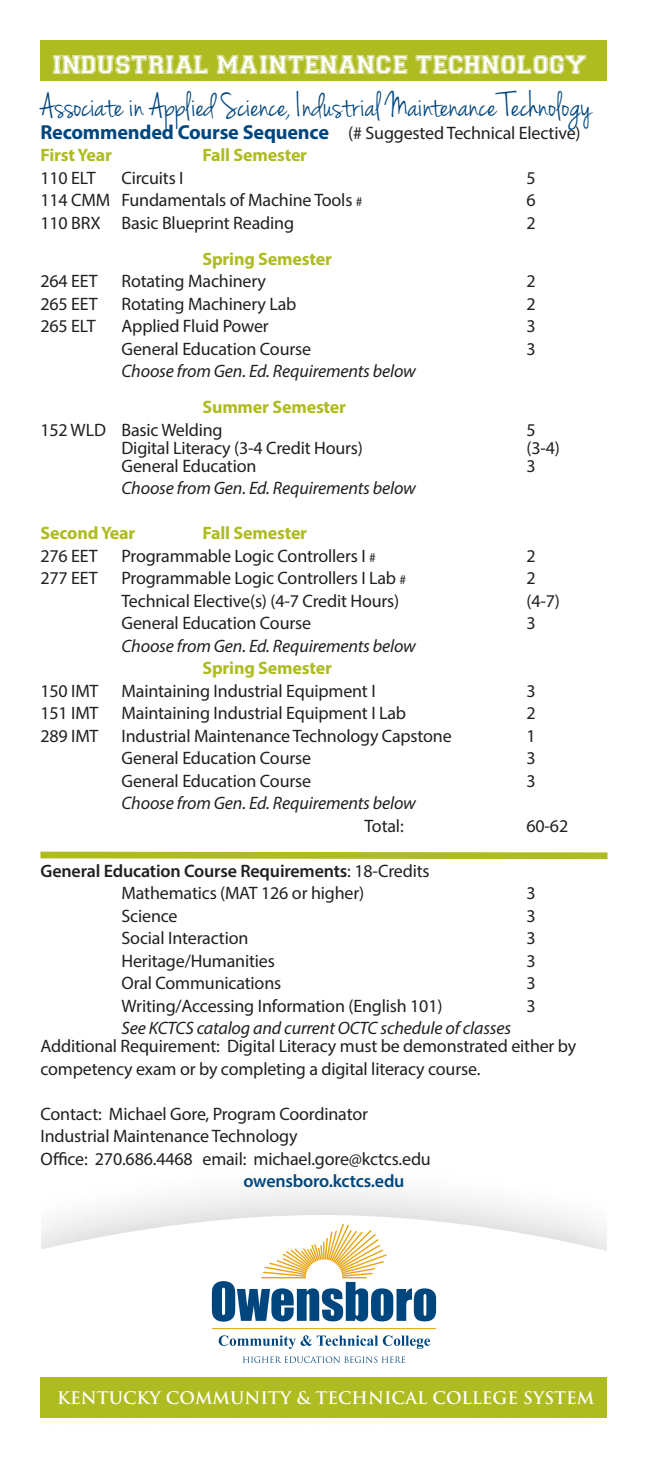
<style>
.page{position:relative;width:648px;height:1458px;background:#fff}
.page>*{position:absolute;margin:0;border:0;box-sizing:border-box;transform-origin:0 0}
.t1{font:36px "Jenna Sue";color:#00467e}
.t2{font:27px "Varsity";color:#fff}
.t3{font:18px/22.5px "Myriad Pro";letter-spacing:-.01em;color:#231f20}
.t4{font:italic 18px "Myriad Pro";letter-spacing:-.01em;color:#231f20}
.t5{font:700 18px "Myriad Pro";letter-spacing:-.01em;color:#aebc21}
.t6{font:600 18px "Myriad Pro";letter-spacing:-.01em;color:#231f20}
.t7{font:600 18px "Myriad Pro";letter-spacing:-.01em;color:#00467e}
.t8{font:700 16.88px "Trajan Pro";color:#fff}
.s1{font-weight:700;font-size:20.25px;color:#00467e}
.s2{font-size:13.5px}
.s3{font-weight:700;color:#aebc21}
.s4{font-weight:400}
</style>
<div class="page">
<div style="left:0;top:1156px;width:648px;height:281px;background:#1a1c21;opacity:.25"></div>
<svg style="left:40px;top:1215px;width:568px;height:162px"></svg>
<div style="left:0;top:1134px;width:40px;height:324px;background:#fff"></div>
<div style="left:608px;top:1134px;width:40px;height:324px;background:#fff"></div>
<div style="left:40px;top:40px;width:568px;height:41px;background:#aebc21"></div>
<div style="left:40px;top:1377px;width:568px;height:41px;background:#aebc21"></div>
<hr style="left:212px;top:1328px;width:224px;height:1px;background:#e7a512">
<svg style="left:243px;top:1356px;width:162px;height:7px"></svg>
<svg style="left:212px;top:1224px;width:224px;height:98px"></svg>
<svg style="left:219px;top:1335px;width:211px;height:14px"></svg>
<svg style="left:40px;top:851px;width:568px;height:9px"></svg>
<p class="t2" style="left:53px;top:48px;width:536px">INDUSTRIAL MAINTENANCE TECHNOLOGY</p>
<p class="t1" style="left:40px;top:85px;width:553px">Associate in Applied Science, Industrial Maintenance Technology</p>
<p class="t3" style="left:40px;top:121px;width:542px"><span class="s1">Recommended Course Sequence</span> (# Suggested Technical Elective)</p>
<p class="t5" style="left:40px;top:143px;width:73px">First Year</p>
<p class="t5" style="left:202px;top:143px;width:106px">Fall Semester</p>
<p class="t3" style="left:40px;top:166px;width:57px">110 ELT</p>
<p class="t3" style="left:122px;top:166px;width:64px">Circuits I</p>
<p class="t3" style="left:526px;top:166px;width:11px">5</p>
<p class="t3" style="left:40px;top:189px;width:324px">114 CMM Fundamentals of Machine Tools <span class="s2">#</span></p>
<p class="t3" style="left:526px;top:189px;width:11px">6</p>
<p class="t3" style="left:40px;top:211px;width:255px">110 BRX Basic Blueprint Reading</p>
<p class="t3" style="left:526px;top:211px;width:11px">2</p>
<p class="t5" style="left:202px;top:247px;width:131px">Spring Semester</p>
<p class="t3" style="left:40px;top:270px;width:59px">264 EET</p>
<p class="t3" style="left:122px;top:270px;width:146px">Rotating Machinery</p>
<p class="t3" style="left:526px;top:270px;width:11px">2</p>
<p class="t3" style="left:40px;top:292px;width:59px">265 EET</p>
<p class="t3" style="left:122px;top:292px;width:177px">Rotating Machinery Lab</p>
<p class="t3" style="left:526px;top:292px;width:11px">2</p>
<p class="t3" style="left:40px;top:315px;width:57px">265 ELT</p>
<p class="t3" style="left:122px;top:315px;width:149px">Applied Fluid Power</p>
<p class="t3" style="left:526px;top:315px;width:11px">3</p>
<p class="t3" style="left:121px;top:337px;width:191px">General Education Course</p>
<p class="t3" style="left:526px;top:337px;width:11px">3</p>
<p class="t4" style="left:122px;top:360px;width:296px">Choose from Gen. Ed. Requirements below</p>
<p class="t3" style="left:40px;top:396px;width:307px;text-indent:162px"><span class="s3">Summer Semester<br></span>152 WLD Basic Welding</p>
<p class="t3" style="left:527px;top:418px;width:11px">5</p>
<p class="t3" style="left:122px;top:436px;width:243px">Digital Literacy (3-4 Credit Hours)</p>
<p class="t3" style="left:526px;top:436px;width:35px">(3-4)</p>
<p class="t3" style="left:121px;top:454px;width:136px">General Education</p>
<p class="t3" style="left:526px;top:454px;width:11px">3</p>
<p class="t4" style="left:122px;top:477px;width:296px">Choose from Gen. Ed. Requirements below</p>
<p class="t5" style="left:40px;top:521px;width:96px">Second Year</p>
<p class="t5" style="left:202px;top:521px;width:106px">Fall Semester</p>
<p class="t3" style="left:40px;top:544px;width:59px">276 EET</p>
<p class="t3" style="left:122px;top:544px;width:256px">Programmable Logic Controllers I <span class="s2">#</span></p>
<p class="t3" style="left:527px;top:544px;width:11px">2</p>
<p class="t3" style="left:40px;top:567px;width:59px">277 EET</p>
<p class="t3" style="left:122px;top:567px;width:286px">Programmable Logic Controllers I Lab <span class="s2">#</span></p>
<p class="t3" style="left:526px;top:567px;width:11px">2</p>
<p class="t3" style="left:122px;top:589px;width:279px">Technical Elective(s) (4-7 Credit Hours)</p>
<p class="t3" style="left:526px;top:589px;width:35px">(4-7)</p>
<p class="t3" style="left:121px;top:612px;width:191px">General Education Course</p>
<p class="t3" style="left:526px;top:612px;width:11px">3</p>
<p class="t4" style="left:122px;top:634px;width:296px">Choose from Gen. Ed. Requirements below</p>
<p class="t5" style="left:202px;top:656px;width:131px">Spring Semester</p>
<p class="t3" style="left:40px;top:679px;width:59px">150 IMT</p>
<p class="t3" style="left:122px;top:679px;width:256px">Maintaining Industrial Equipment I</p>
<p class="t3" style="left:526px;top:679px;width:11px">3</p>
<p class="t3" style="left:40px;top:702px;width:59px">151 IMT</p>
<p class="t3" style="left:122px;top:702px;width:286px">Maintaining Industrial Equipment I Lab</p>
<p class="t3" style="left:526px;top:702px;width:11px">2</p>
<p class="t3" style="left:40px;top:724px;width:59px">289 IMT</p>
<p class="t3" style="left:122px;top:724px;width:332px">Industrial Maintenance Technology Capstone</p>
<p class="t3" style="left:526px;top:724px;width:11px">1</p>
<p class="t3" style="left:121px;top:747px;width:191px">General Education Course</p>
<p class="t3" style="left:526px;top:747px;width:11px">3</p>
<p class="t3" style="left:122px;top:769px;width:191px">General Education Course</p>
<p class="t3" style="left:526px;top:769px;width:11px">3</p>
<p class="t4" style="left:122px;top:792px;width:296px">Choose from Gen. Ed. Requirements below</p>
<p class="t3" style="left:364px;top:814px;width:41px">Total:</p>
<p class="t3" style="left:526px;top:814px;width:43px">60-62</p>
<p class="t6" style="left:40px;top:859px;width:391px">General Education Course Requirements<span class="s4">: 18-Credits</span></p>
<p class="t3" style="left:122px;top:882px;width:244px">Mathematics (MAT 126 or higher)</p>
<p class="t3" style="left:526px;top:882px;width:11px">3</p>
<p class="t3" style="left:121px;top:904px;width:58px">Science</p>
<p class="t3" style="left:526px;top:904px;width:11px">3</p>
<p class="t3" style="left:121px;top:927px;width:128px">Social Interaction</p>
<p class="t3" style="left:526px;top:927px;width:11px">3</p>
<p class="t3" style="left:121px;top:949px;width:155px">Heritage/Humanities</p>
<p class="t3" style="left:527px;top:949px;width:11px">3</p>
<p class="t3" style="left:121px;top:972px;width:161px">Oral Communications</p>
<p class="t3" style="left:526px;top:972px;width:11px">3</p>
<p class="t3" style="left:122px;top:994px;width:323px">Writing/Accessing Information (English 101)</p>
<p class="t3" style="left:526px;top:994px;width:11px">3</p>
<p class="t4" style="left:122px;top:1017px;width:391px">See KCTCS catalog and current OCTC schedule of classes</p>
<p class="t3" style="left:40px;top:1035px;width:537px">Additional Requirement: Digital Literacy must be demonstrated either by competency exam or by completing a digital literacy course.</p>
<p class="t3" style="left:40px;top:1102px;width:329px">Contact: Michael Gore, Program Coordinator</p>
<p class="t3" style="left:40px;top:1125px;width:259px">Industrial Maintenance Technology</p>
<p class="t3" style="left:40px;top:1147px;width:392px">Office: 270.686.4468 email: michael.gore@kctcs.edu</p>
<p class="t7" style="left:243px;top:1170px;width:163px">owensboro.kctcs.edu</p>
<p class="t8" style="left:57px;top:1387px;width:539px">KENTUCKY COMMUNITY &amp; TECHNICAL COLLEGE SYSTEM</p>
</div>
